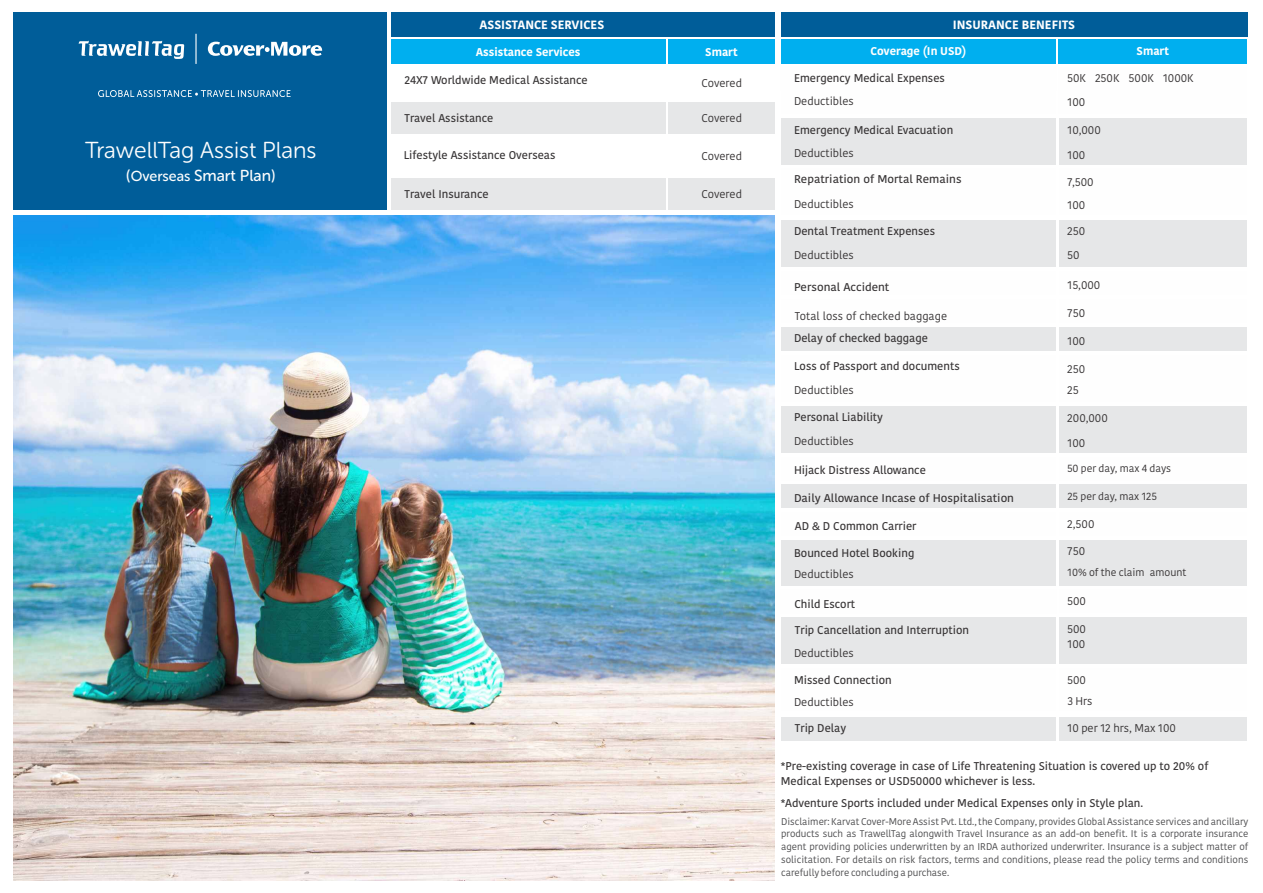
<style>
.page{position:relative;width:1263px;height:893px;background:#fff}
.page>*{position:absolute;margin:0;border:0;box-sizing:border-box;transform-origin:0 0}
.t1{font:23.1px "Museo Sans Rounded 300";color:#fefefe}
.t2{font:15.9px "Museo Sans Rounded 500";color:#fefefe}
.t3{font:700 12px "Kohinoor";color:#fefefe}
.t4{font:700 11.4px "Kohinoor";color:#fefefe}
.t5{font:600 11.25px/14.7px "Kohinoor";color:#373435}
.t6{font:11.25px/23.4px "Kohinoor";color:#373435}
.t7{font:600 11.25px "Kohinoor";color:#373435;scale:1.04 1}
.t8{font:700 11.25px "Kohinoor";color:#fefefe}
.t9{font:10.5px "Kohinoor";color:#373435}
.t10{font:9.75px/12.8px "Kohinoor";color:#4b4b4d;text-align:justify}
.s1{font-size:14.4px}
</style>
<div class="page">
<div style="left:14px;top:12px;width:373px;height:197px;background:#005d99"></div>
<hr style="left:195px;top:34px;width:2px;height:30px;background:#fefefe">
<svg style="left:208px;top:42px;width:114px;height:14px"></svg>
<svg style="left:79px;top:41px;width:105px;height:18px"></svg>
<svg style="left:98px;top:90px;width:193px;height:7px"></svg>
<img style="left:14px;top:216px;width:761px;height:665px">
<div style="left:391px;top:39px;width:274px;height:25px;background:#00afef"></div>
<div style="left:391px;top:102px;width:274px;height:31px;background:#e6e7e8"></div>
<div style="left:391px;top:178px;width:274px;height:31px;background:#e6e7e8"></div>
<div style="left:391px;top:12px;width:384px;height:25px;background:#005d99"></div>
<div style="left:668px;top:39px;width:107px;height:25px;background:#00afef"></div>
<div style="left:668px;top:102px;width:107px;height:31px;background:#e6e7e8"></div>
<div style="left:668px;top:178px;width:107px;height:31px;background:#e6e7e8"></div>
<div style="left:781px;top:12px;width:466px;height:24px;background:#005d99"></div>
<div style="left:1059px;top:39px;width:188px;height:25px;background:#00afef"></div>
<div style="left:781px;top:39px;width:274px;height:25px;background:#00afef"></div>
<div style="left:1060px;top:327px;width:187px;height:24px;background:#e6e7e8"></div>
<div style="left:1060px;top:406px;width:187px;height:24px;background:#e6e7e8"></div>
<div style="left:1060px;top:429px;width:187px;height:24px;background:#e6e7e8"></div>
<div style="left:1060px;top:243px;width:187px;height:24px;background:#e6e7e8"></div>
<div style="left:1060px;top:220px;width:187px;height:23px;background:#e6e7e8"></div>
<div style="left:1059px;top:485px;width:188px;height:23px;background:#e6e7e8"></div>
<div style="left:1059px;top:540px;width:188px;height:46px;background:#e6e7e8"></div>
<div style="left:1059px;top:617px;width:188px;height:23px;background:#e6e7e8"></div>
<div style="left:1059px;top:640px;width:188px;height:24px;background:#e6e7e8"></div>
<div style="left:1059px;top:717px;width:188px;height:24px;background:#e6e7e8"></div>
<div style="left:1060px;top:141px;width:187px;height:24px;background:#e6e7e8"></div>
<div style="left:1060px;top:118px;width:187px;height:23px;background:#e6e7e8"></div>
<div style="left:781px;top:243px;width:275px;height:24px;background:#e6e7e8"></div>
<div style="left:781px;top:220px;width:275px;height:23px;background:#e6e7e8"></div>
<div style="left:781px;top:406px;width:275px;height:23px;background:#e6e7e8"></div>
<div style="left:781px;top:429px;width:275px;height:24px;background:#e6e7e8"></div>
<div style="left:781px;top:327px;width:275px;height:24px;background:#e6e7e8"></div>
<div style="left:781px;top:485px;width:274px;height:23px;background:#e6e7e8"></div>
<div style="left:781px;top:540px;width:274px;height:46px;background:#e6e7e8"></div>
<div style="left:781px;top:617px;width:275px;height:23px;background:#e6e7e8"></div>
<div style="left:781px;top:640px;width:275px;height:24px;background:#e6e7e8"></div>
<div style="left:781px;top:717px;width:275px;height:24px;background:#e6e7e8"></div>
<div style="left:781px;top:141px;width:275px;height:24px;background:#e6e7e8"></div>
<div style="left:781px;top:118px;width:275px;height:23px;background:#e6e7e8"></div>
<h1 class="t1" style="left:85px;top:141px;width:233px">TrawellTag Assist Plans</h1>
<h2 class="t2" style="left:126px;top:169px;width:151px">(<span class="s1">Overseas</span> Smart Plan)</h2>
<p class="t3" style="left:479px;top:20px;width:126px">ASSISTANCE SERVICES</p>
<p class="t3" style="left:953px;top:20px;width:124px">INSURANCE BENEFITS</p>
<p class="t8" style="left:476px;top:48px;width:106px">Assistance Services</p>
<p class="t8" style="left:705px;top:47px;width:34px">Smart</p>
<p class="t8" style="left:871px;top:46px;width:97px">Coverage (In USD)</p>
<p class="t4" style="left:1136px;top:47px;width:34px">Smart</p>
<p class="t5" style="left:404px;top:74px;width:185px">24X7 Worldwide Medical Assistance</p>
<p class="t5" style="left:405px;top:112px;width:90px">Travel Assistance</p>
<p class="t5" style="left:404px;top:149px;width:153px">Lifestyle Assistance Overseas</p>
<p class="t6" style="left:701px;top:73px;width:42px">Covered</p>
<p class="t6" style="left:701px;top:107px;width:42px">Covered</p>
<p class="t6" style="left:701px;top:145px;width:42px">Covered</p>
<p class="t5" style="left:405px;top:188px;width:86px">Travel Insurance</p>
<p class="t6" style="left:701px;top:183px;width:42px">Covered</p>
<p class="t5" style="left:794px;top:72px;width:152px">Emergency Medical Expenses</p>
<p class="t6" style="left:794px;top:91px;width:61px">Deductibles</p>
<p class="t5" style="left:794px;top:124px;width:161px">Emergency Medical Evacuation</p>
<p class="t7" style="left:794px;top:175px;width:163px">Repatriation of Mortal Remains</p>
<p class="t6" style="left:794px;top:193px;width:61px">Deductibles</p>
<p class="t6" style="left:794px;top:142px;width:61px">Deductibles</p>
<p class="t6" style="left:1067px;top:68px;width:128px">50K 250K 500K 1000K<br>100</p>
<p class="t6" style="left:1067px;top:119px;width:35px">10,000</p>
<p class="t6" style="left:1067px;top:145px;width:19px">100</p>
<p class="t6" style="left:1067px;top:171px;width:28px">7,500<br>100</p>
<p class="t5" style="left:794px;top:225px;width:143px">Dental Treatment Expenses</p>
<p class="t6" style="left:1067px;top:221px;width:20px">250</p>
<p class="t6" style="left:794px;top:245px;width:61px">Deductibles</p>
<p class="t6" style="left:1067px;top:244px;width:14px">50</p>
<p class="t7" style="left:794px;top:283px;width:93px">Personal Accident</p>
<p class="t6" style="left:795px;top:305px;width:154px">Total loss of checked baggage</p>
<p class="t5" style="left:794px;top:332px;width:135px">Delay of checked baggage</p>
<p class="t6" style="left:1067px;top:275px;width:34px">15,000</p>
<p class="t6" style="left:1067px;top:302px;width:19px">750</p>
<p class="t6" style="left:1067px;top:330px;width:19px">100</p>
<p class="t5" style="left:794px;top:360px;width:167px">Loss of Passport and documents</p>
<p class="t6" style="left:1067px;top:358px;width:20px">250</p>
<p class="t6" style="left:794px;top:380px;width:61px">Deductibles</p>
<p class="t5" style="left:794px;top:411px;width:90px">Personal Liability</p>
<p class="t6" style="left:794px;top:431px;width:61px">Deductibles</p>
<p class="t5" style="left:794px;top:464px;width:133px">Hijack Distress Allowance</p>
<p class="t7" style="left:794px;top:493px;width:213px">Daily Allowance Incase of Hospitalisation</p>
<p class="t5" style="left:795px;top:520px;width:123px">AD &amp; D Common Carrier</p>
<p class="t5" style="left:794px;top:546px;width:122px">Bounced Hotel Booking</p>
<p class="t6" style="left:794px;top:564px;width:61px">Deductibles</p>
<p class="t5" style="left:794px;top:597px;width:62px">Child Escort</p>
<p class="t5" style="left:795px;top:624px;width:176px">Trip Cancellation and Interruption</p>
<p class="t6" style="left:794px;top:643px;width:61px">Deductibles</p>
<p class="t5" style="left:794px;top:674px;width:99px">Missed Connection</p>
<p class="t6" style="left:794px;top:691px;width:61px">Deductibles</p>
<p class="t5" style="left:795px;top:722px;width:53px">Trip Delay</p>
<p class="t6" style="left:1067px;top:380px;width:13px">25</p>
<p class="t6" style="left:1067px;top:407px;width:42px">200,000</p>
<p class="t6" style="left:1067px;top:433px;width:19px">100</p>
<p class="t9" style="left:1067px;top:464px;width:105px">50 per day, max 4 days</p>
<p class="t9" style="left:1067px;top:492px;width:91px">25 per day, max 125</p>
<p class="t6" style="left:1067px;top:513px;width:29px">2,500</p>
<p class="t6" style="left:1067px;top:541px;width:19px">750</p>
<p class="t9" style="left:1067px;top:568px;width:120px">10% of the claim amount</p>
<p class="t6" style="left:1067px;top:591px;width:20px">500</p>
<p class="t6" style="left:1067px;top:622px;width:20px;line-height:15.3px">500<br>100</p>
<p class="t6" style="left:1067px;top:669px;width:20px">500</p>
<p class="t6" style="left:1067px;top:691px;width:27px">3 Hrs</p>
<p class="t6" style="left:1067px;top:717px;width:110px">10 per 12 hrs, Max 100</p>
<p class="t5" style="left:781px;top:760px;width:429px">*Pre-existing coverage in case of Life Threatening Situation is covered up to 20% of<br>Medical Expenses or USD50000 whichever is less.</p>
<p class="t5" style="left:781px;top:797px;width:364px">*Adventure Sports included under Medical Expenses only in Style plan.</p>
<p class="t10" style="left:781px;top:816px;width:469px">Disclaimer: Karvat Cover-More Assist Pvt. Ltd., the Company, provides Global Assistance services and ancillary products such as TrawellTag alongwith Travel Insurance as an add-on benefit. It is a corporate insurance agent providing policies underwritten by an IRDA authorized underwriter. Insurance is a subject matter of solicitation. For details on risk factors, terms and conditions, please read the policy terms and conditions carefully before concluding a purchase.</p>
</div>
